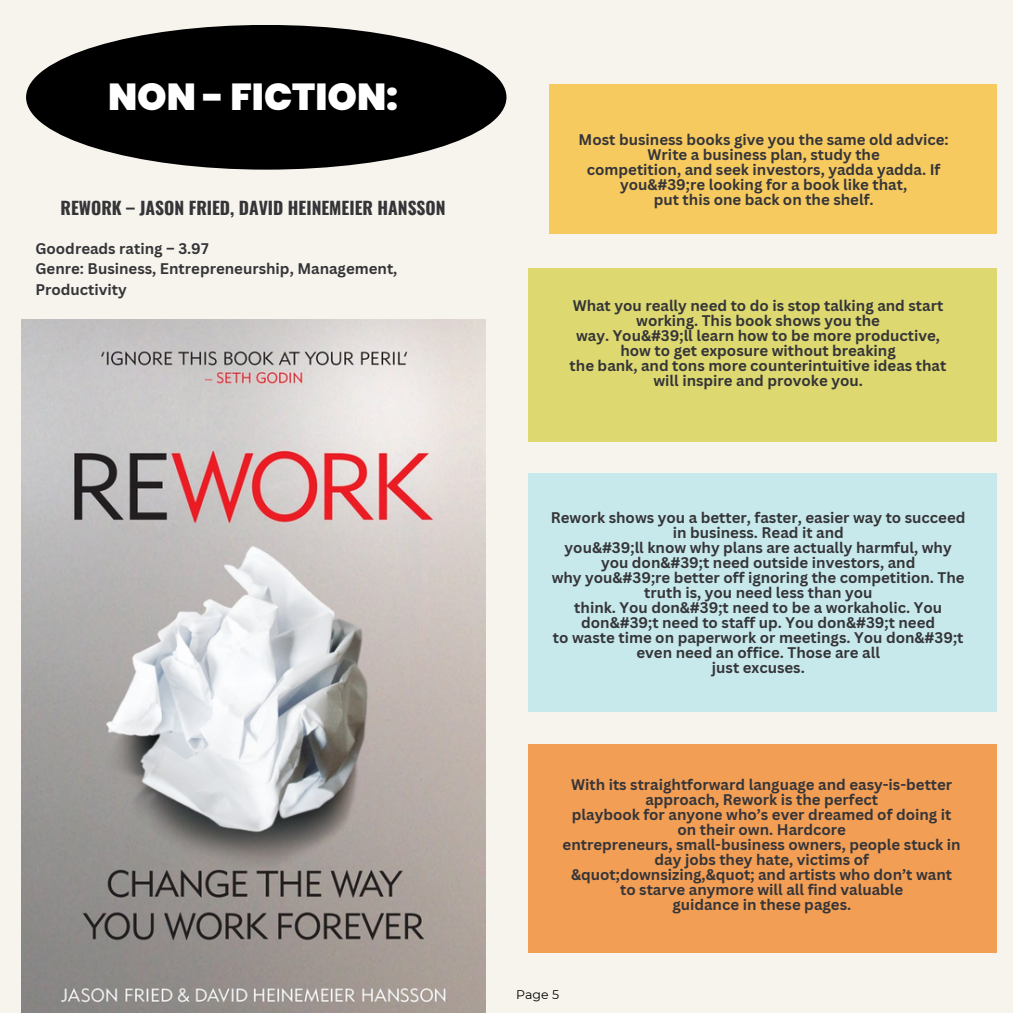
<style>
.page{position:relative;width:1013px;height:1013px;background:#fff}
.page>*{position:absolute;margin:0;border:0;box-sizing:border-box;transform-origin:0 0}
.t1{font:900 37.5px "Poppins";color:#fff}
.t2{font:700 17.5px "Oswald";color:#353539}
.t3{font:700 15px/15px "Canva Sans";color:#353539;text-align:center}
.t4{font:12.5px "Montserrat";color:#000}
</style>
<div class="page">
<div style="left:0;top:0;width:1012px;height:1012px;background:#f6f4ec"></div>
<div style="left:527px;top:269px;width:469px;height:172px;background:#ddd870"></div>
<div style="left:549px;top:84px;width:447px;height:150px;background:#f7ca60"></div>
<div style="left:527px;top:473px;width:469px;height:238px;background:#c8e9eb"></div>
<div style="left:527px;top:744px;width:469px;height:208px;background:#f29e55"></div>
<img style="left:21px;top:319px;width:464px;height:693px">
<div style="left:26px;top:25px;width:480px;height:145px;background:#000;border-radius:50%"></div>
<h1 class="t1" style="left:108px;top:71px;width:291px">NON - FICTION:</h1>
<p class="t2" style="left:61px;top:194px;width:386px">REWORK – JASON FRIED, DAVID HEINEMEIER HANSSON</p>
<p class="t3" style="left:35px;top:237px;width:363px;line-height:20.6px;text-align:left">Goodreads rating – 3.97<br>Genre: Business, Entrepreneurship, Management,<br>Productivity</p>
<p class="t3" style="left:578px;top:132px;width:371px">Most business books give you the same old advice:<br>Write a business plan, study the<br>competition, and seek investors, yadda yadda. If you&amp;#39;re looking for a book like that,<br>put this one back on the shelf.</p>
<p class="t3" style="left:569px;top:297px;width:378px">What you really need to do is stop talking and start working. This book shows you the<br>way. You&amp;#39;ll learn how to be more productive, how to get exposure without breaking<br>the bank, and tons more counterintuitive ideas that will inspire and provoke you.</p>
<p class="t3" style="left:551px;top:510px;width:416px">Rework shows you a better, faster, easier way to succeed in business. Read it and<br>you&amp;#39;ll know why plans are actually harmful, why you don&amp;#39;t need outside investors, and<br>why you&amp;#39;re better off ignoring the competition. The truth is, you need less than you<br>think. You don&amp;#39;t need to be a workaholic. You don&amp;#39;t need to staff up. You don&amp;#39;t need<br>to waste time on paperwork or meetings. You don&amp;#39;t even need an office. Those are all<br>just excuses.</p>
<p class="t3" style="left:562px;top:776px;width:399px">With its straightforward language and easy-is-better approach, Rework is the perfect<br>playbook for anyone who’s ever dreamed of doing it on their own. Hardcore<br>entrepreneurs, small-business owners, people stuck in day jobs they hate, victims of &amp;quot;downsizing,&amp;quot; and artists who don’t want to starve anymore will all find valuable<br>guidance in these pages.</p>
<p class="t4" style="left:516px;top:986px;width:44px">Page 5</p>
</div>
